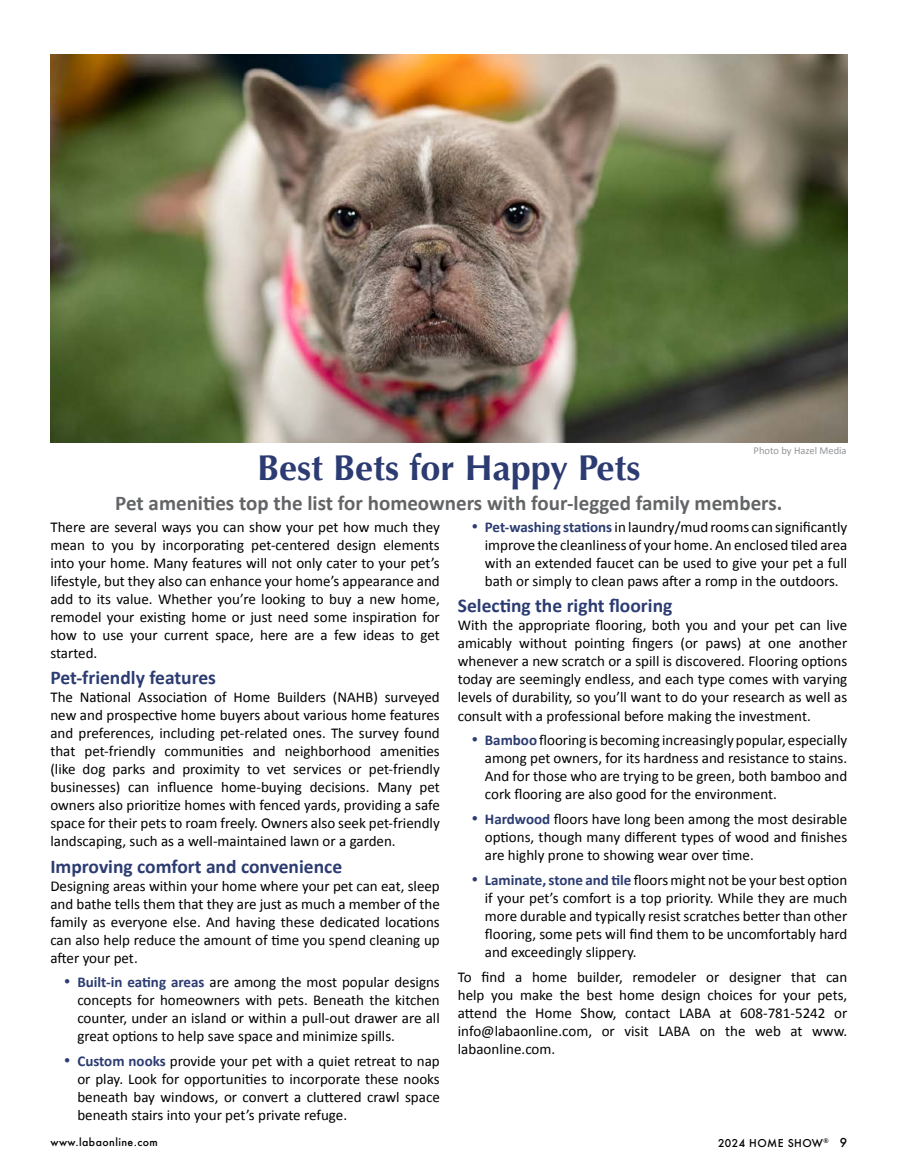
<style>
.page{position:relative;width:905px;height:1175px;background:#fff}
.page>*{position:absolute;margin:0;border:0;box-sizing:border-box;transform-origin:0 0}
.t1{font:700 36px "Optima";color:#2c3c72}
.t2{font:700 21px "Calibri";color:#636466}
.t3{font:700 19.5px "Calibri";color:#2c3c72}
.t4{font:15px/18px "Calibri";color:#000;text-align:justify}
.t5{font:500 12px "Futura";color:#000}
.t6{font:500 10.5px "Futura";letter-spacing:.04em;color:#000}
.t7{font:10.5px "Calibri";color:#939598}
.s1{color:#2c3c72}
.s2{font-weight:700;color:#2c3c72}
</style>
<div class="page">
<img style="left:50px;top:54px;width:797px;height:388px">
<p class="t7" style="left:753px;top:444px;width:95px">Photo by Hazel Media</p>
<h1 class="t1" style="left:257px;top:447px;width:385px">Best Bets for Happy Pets</h1>
<h2 class="t2" style="left:115px;top:488px;width:668px">Pet amenities top the list for homeowners with four-legged family members.</h2>
<p class="t4" style="left:50px;top:517px;width:391px">There are several ways you can show your pet how much they mean to you by incorporating pet-centered design elements into your home. Many features will not only cater to your pet’s lifestyle, but they also can enhance your home’s appearance and add to its value. Whether you’re looking to buy a new home, remodel your existing home or just need some inspiration for how to use your current space, here are a few ideas to get started.</p>
<h3 class="t3" style="left:50px;top:664px;width:167px">Pet-friendly features</h3>
<p class="t4" style="left:50px;top:688px;width:391px">The National Association of Home Builders (NAHB) surveyed new and prospective home buyers about various home features and preferences, including pet-related ones. The survey found that pet-friendly communities and neighborhood amenities (like dog parks and proximity to vet services or pet-friendly businesses) can influence home-buying decisions. Many pet owners also prioritize homes with fenced yards, providing a safe space for their pets to roam freely. Owners also seek pet-friendly landscaping, such as a well-maintained lawn or a garden.</p>
<h3 class="t3" style="left:50px;top:852px;width:293px">Improving comfort and convenience</h3>
<p class="t4" style="left:50px;top:876px;width:391px">Designing areas within your home where your pet can eat, sleep and bathe tells them that they are just as much a member of the family as everyone else. And having these dedicated locations can also help reduce the amount of time you spend cleaning up after your pet.</p>
<p class="t4" style="left:77px;top:973px;width:364px;text-indent:-14px"><span class="s1">•</span> <span class="s2">Built-in eating areas</span> are among the most popular designs concepts for homeowners with pets. Beneath the kitchen counter, under an island or within a pull-out drawer are all great options to help save space and minimize spills.</p>
<p class="t4" style="left:77px;top:1051px;width:364px;text-indent:-14px"><span class="s1">•</span> <span class="s2">Custom nooks</span> provide your pet with a quiet retreat to nap or play. Look for opportunities to incorporate these nooks beneath bay windows, or convert a cluttered crawl space beneath stairs into your pet’s private refuge.</p>
<p class="t4" style="left:485px;top:518px;width:364px;text-indent:-14px"><span class="s1">•</span> <span class="s2">Pet-washing stations</span> in laundry/mud rooms can significantly improve the cleanliness of your home. An enclosed tiled area with an extended faucet can be used to give your pet a full bath or simply to clean paws after a romp in the outdoors.</p>
<h3 class="t3" style="left:458px;top:592px;width:216px">Selecting the right flooring</h3>
<p class="t4" style="left:458px;top:616px;width:391px">With the appropriate flooring, both you and your pet can live amicably without pointing fingers (or paws) at one another whenever a new scratch or a spill is discovered. Flooring options today are seemingly endless, and each type comes with varying levels of durability, so you’ll want to do your research as well as consult with a professional before making the investment.</p>
<p class="t4" style="left:485px;top:731px;width:364px;text-indent:-14px"><span class="s1">•</span> <span class="s2">Bamboo</span> flooring is becoming increasingly popular, especially among pet owners, for its hardness and resistance to stains.<br>And for those who are trying to be green, both bamboo and cork flooring are also good for the environment.</p>
<p class="t4" style="left:485px;top:809px;width:364px;text-indent:-14px"><span class="s1">•</span> <span class="s2">Hardwood</span> floors have long been among the most desirable options, though many different types of wood and finishes are highly prone to showing wear over time.</p>
<p class="t4" style="left:485px;top:870px;width:364px;text-indent:-14px"><span class="s1">•</span> <span class="s2">Laminate, stone and tile</span> floors might not be your best option if your pet’s comfort is a top priority. While they are much more durable and typically resist scratches better than other flooring, some pets will find them to be uncomfortably hard and exceedingly slippery.</p>
<p class="t4" style="left:458px;top:967px;width:391px">To find a home builder, remodeler or designer that can help you make the best home design choices for your pets, attend the Home Show, contact LABA at 608-781-5242 or info@labaonline.com, or visit LABA on the web at www. labaonline.com.</p>
<p class="t6" style="left:50px;top:1134px;width:109px">www.labaonline.com</p>
<p class="t5" style="left:839px;top:1134px;width:9px">9</p>
<p class="t6" style="left:718px;top:1135px;width:112px">2024 HOME SHOW<sup>®</sup></p>
</div>
